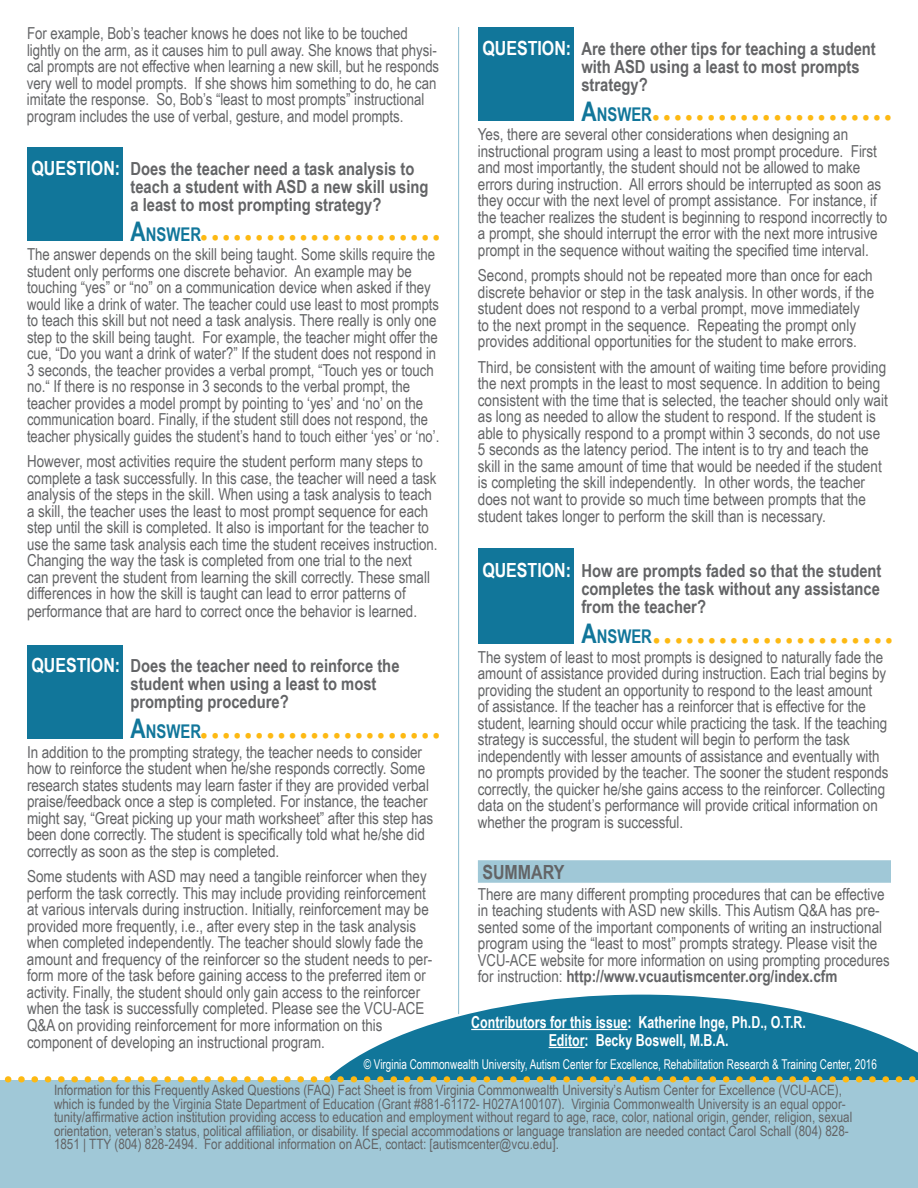
<style>
.page{position:relative;width:918px;height:1188px;background:#fff}
.page>*{position:absolute;margin:0;border:0;box-sizing:border-box;transform-origin:0 0}
.t1{font:54px "Minion Pro";color:#fdb913;scale:1.08 1}
.t2{font:49.5px "Minion Pro";color:#fdb913}
.t3{font:700 19.5px "Arial Narrow";color:#636466}
.t4{font:700 18.9px "Arial Narrow";color:#11769a;scale:.96 1}
.t5{font:700 18px/18px "Arial Narrow";color:#636466}
.t6{font:16.5px/16.5px "Arial Narrow";color:#636466}
.t7{font:700 16.5px/18px "Arial Narrow";color:#fff;text-align:center;scale:.92 1}
.t8{font:14.25px/13.5px "Arial Narrow";color:#636466}
.t9{font:13.5px "Arial Narrow";color:#fff;scale:.9 1}
.s1{font-size:19.5px;color:#fff}
.s2{font-size:27px}
.s3{font-weight:700}
</style>
<div class="page">
<hr style="left:458px;top:27px;width:1px;height:987px;background:#88bacd">
<svg style="left:325px;top:995px;width:593px;height:85px;fill:#11769a"></svg>
<div style="left:0;top:1080px;width:918px;height:108px;background:#a0c8d7"></div>
<hr style="left:549px;top:1047px;width:36px;height:1px;background:#fff">
<hr style="left:471px;top:1029px;width:157px;height:1px;background:#fff">
<div style="left:478px;top:860px;width:413px;height:23px;background:#a0c8d7"></div>
<div style="left:27px;top:147px;width:95px;height:94px;background:#11769a"></div>
<div style="left:27px;top:645px;width:95px;height:94px;background:#11769a"></div>
<div style="left:478px;top:27px;width:96px;height:94px;background:#11769a"></div>
<div style="left:478px;top:549px;width:96px;height:95px;background:#11769a"></div>
<p class="t6" style="left:27px;top:24px;width:414px">For example, Bob’s teacher knows he does not like to be touched lightly on the arm, as it causes him to pull away. She knows that physi&shy;cal prompts are not effective when learning a new skill, but he responds very well to model prompts. If she shows him something to do, he can imitate the response. So, Bob’s “least to most prompts” instructional program includes the use of verbal, gesture, and model prompts.</p>
<p class="t5" style="left:130px;top:159px;width:300px;text-indent:-99px"><span class="s1">QUESTION:</span> Does the teacher need a task analysis to teach a student with ASD a new skill using a least to most prompting strategy?</p>
<p class="t4" style="left:130px;top:220px;width:75px"><span class="s2">A</span>NSWER</p>
<p class="t5" style="left:581px;top:38px;width:296px;text-indent:-99px"><span class="s1">QUESTION:</span> Are there other tips for teaching a student with ASD using a least to most prompts strategy?</p>
<p class="t4" style="left:581px;top:100px;width:75px"><span class="s2">A</span>NSWER</p>
<p class="t2" style="left:650px;top:71px;width:245px">......................</p>
<p class="t6" style="left:478px;top:126px;width:411px">Yes, there are several other considerations when designing an instructional program using a least to most prompt procedure. First and most importantly, the student should not be allowed to make errors during instruction. All errors should be interrupted as soon as they occur with the next level of prompt assistance. For instance, if the teacher realizes the student is beginning to respond incorrectly to a prompt, she should interrupt the error with the next more intrusive</p>
<p class="t6" style="left:478px;top:241px;width:392px">prompt in the sequence without waiting the specified time interval.</p>
<p class="t6" style="left:478px;top:267px;width:398px">Second, prompts should not be repeated more than once for each discrete behavior or step in the task analysis. In other words, if the student does not respond to a verbal prompt, move immediately to the next prompt in the sequence. Repeating the prompt only provides additional opportunities for the student to make errors.</p>
<p class="t6" style="left:478px;top:358px;width:411px">Third, be consistent with the amount of waiting time before providing the next prompts in the least to most sequence. In addition to being consistent with the time that is selected, the teacher should only wait as long as needed to allow the student to respond. If the student is able to physically respond to a prompt within 3 seconds, do not use 5 seconds as the latency period. The intent is to try and teach the skill in the same amount of time that would be needed if the student is completing the skill independently. In other words, the teacher does not want to provide so much time between prompts that the student takes longer to perform the skill than is necessary.</p>
<p class="t5" style="left:581px;top:561px;width:302px;text-align:justify;text-indent:-99px"><span class="s1">QUESTION:</span> How are prompts faded so that the student completes the task without any assistance from the teacher?</p>
<p class="t4" style="left:581px;top:622px;width:75px"><span class="s2">A</span>NSWER</p>
<p class="t2" style="left:199px;top:191px;width:245px">......................</p>
<p class="t6" style="left:27px;top:246px;width:414px">The answer depends on the skill being taught. Some skills require the student only performs one discrete behavior. An example may be touching “yes” or “no” on a communication device when asked if they would like a drink of water. The teacher could use least to most prompts to teach this skill but not need a task analysis. There really is only one step to the skill being taught. For example, the teacher might offer the cue, “Do you want a drink of water?” If the student does not respond in 3 seconds, the teacher provides a verbal prompt, “Touch yes or touch no.“ If there is no response in 3 seconds to the verbal prompt, the teacher provides a model prompt by pointing to ‘yes’ and ‘no’ on the communication board. Finally, if the student still does not respond, the teacher physically guides the student’s hand to touch either ‘yes’ or ‘no’.</p>
<p class="t6" style="left:27px;top:453px;width:412px">However, most activities require the student perform many steps to complete a task successfully. In this case, the teacher will need a task analysis of the steps in the skill. When using a task analysis to teach a skill, the teacher uses the least to most prompt sequence for each step until the skill is completed. It also is important for the teacher to use the same task analysis each time the student receives instruction.<br>Changing the way the task is completed from one trial to the next can prevent the student from learning the skill correctly. These small differences in how the skill is taught can lead to error patterns of performance that are hard to correct once the behavior is learned.</p>
<p class="t5" style="left:130px;top:656px;width:271px;text-indent:-99px"><span class="s1">QUESTION:</span> Does the teacher need to reinforce the student when using a least to most prompting procedure?</p>
<p class="t4" style="left:130px;top:717px;width:75px"><span class="s2">A</span>NSWER</p>
<p class="t2" style="left:651px;top:594px;width:245px">......................</p>
<p class="t6" style="left:478px;top:648px;width:412px">The system of least to most prompts is designed to naturally fade the amount of assistance provided during instruction. Each trial begins by providing the student an opportunity to respond to the least amount<br>of assistance. If the teacher has a reinforcer that is effective for the student, learning should occur while practicing the task. If the teaching strategy is successful, the student will begin to perform the task independently with lesser amounts of assistance and eventually with no prompts provided by the teacher. The sooner the student responds correctly, the quicker he/she gains access to the reinforcer. Collecting data on the student’s performance will provide critical information on whether the program is successful.</p>
<h3 class="t3" style="left:482px;top:857px;width:84px">SUMMARY</h3>
<p class="t6" style="left:478px;top:885px;width:413px">There are many different prompting procedures that can be effective in teaching students with ASD new skills. This Autism Q&amp;A has pre&shy;sented some of the important components of writing an instructional program using the “least to most” prompts strategy. Please visit the VCU-ACE website for more information on using prompting procedures for instruction: <span class="s3">http://www.vcuautismcenter.org/index.cfm</span></p>
<p class="t7" style="left:471px;top:1012px;width:365px">Contributors for this issue: Katherine Inge, Ph.D., O.T.R.<br>Editor: Becky Boswell, M.B.A.</p>
<p class="t1" style="left:2px;top:1028px;width:851px">.....................................................................</p>
<p class="t2" style="left:199px;top:689px;width:245px">......................</p>
<p class="t6" style="left:27px;top:743px;width:408px">In addition to the prompting strategy, the teacher needs to consider how to reinforce the student when he/she responds correctly. Some research states students may learn faster if they are provided verbal praise/feedback once a step is completed. For instance, the teacher might say, “Great picking up your math worksheet” after this step has</p>
<p class="t6" style="left:27px;top:825px;width:399px">been done correctly. The student is specifically told what he/she did</p>
<p class="t6" style="left:27px;top:842px;width:254px">correctly as soon as the step is completed.</p>
<p class="t6" style="left:27px;top:867px;width:407px">Some students with ASD may need a tangible reinforcer when they perform the task correctly. This may include providing reinforcement at various intervals during instruction. Initially, reinforcement may be provided more frequently, i.e., after every step in the task analysis when completed independently. The teacher should slowly fade the amount and frequency of the reinforcer so the student needs to per&shy;form more of the task before gaining access to the preferred item or activity. Finally, the student should only gain access to the reinforcer when the task is successfully completed. Please see the VCU-ACE Q&amp;A on providing reinforcement for more information on this component of developing an instructional program.</p>
<p class="t9" style="left:364px;top:1055px;width:572px">© Virginia Commonwealth University, Autism Center for Excellence, Rehabilitation Research &amp; Training Center, 2016</p>
<p class="t8" style="left:54px;top:1083px;width:793px">Information for this Frequently Asked Questions (FAQ) Fact Sheet is from Virginia Commonwealth University’s Autism Center for Excellence (VCU-ACE), which is funded by the Virginia State Department of Education (Grant #881-61172- H027A100107). Virginia Commonwealth University is an equal oppor-</p>
<p class="t8" style="left:54px;top:1110px;width:800px">tunity/affirmative action institution providing access to education and employment without regard to age, race, color, national origin, gender, religion, sexual orientation, veteran’s status, political affiliation, or disability. If special accommodations or language translation are needed contact Carol Schall (804) 828-<br>1851 | TTY (804) 828-2494. For additional information on ACE, contact: [autismcenter@vcu.edu].</p>
</div>
